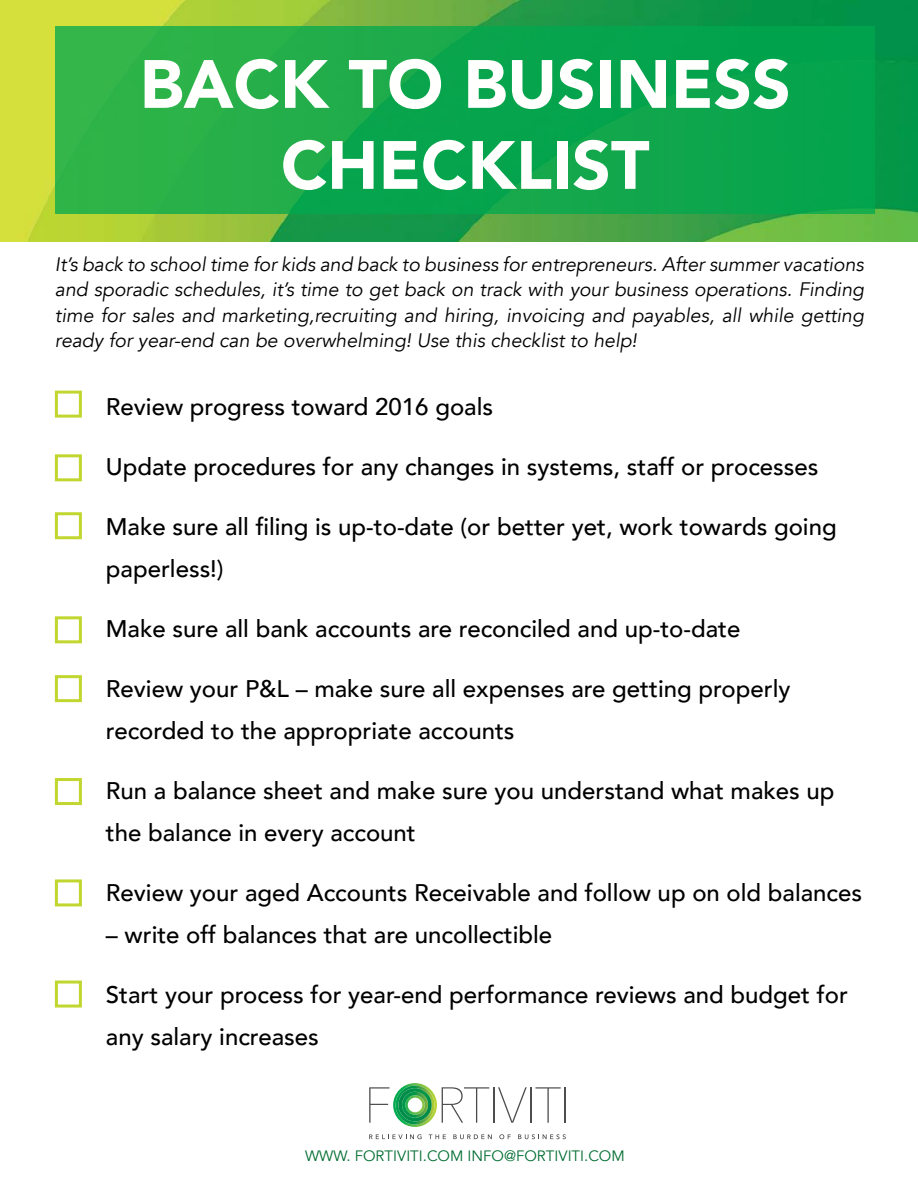
<style>
.page{position:relative;width:918px;height:1188px;background:#fff}
.page>*{position:absolute;margin:0;border:0;box-sizing:border-box;transform-origin:0 0}
.t1{font:900 67.5px/81px "Avenir";color:#fffffe;text-align:center}
.t2{font:500 24px/42px "Avenir";color:#000}
.t3{font:italic 19.5px/25.5px "Avenir";color:#000;text-align:justify}
.t4{font:15px "Avenir";color:#006d31}
</style>
<div class="page">
<div style="left:55px;top:391px;width:27px;height:27px;background:#fff;border:3px solid #c1d72f"></div>
<div style="left:55px;top:454px;width:27px;height:27px;background:#fff;border:3px solid #c1d72f"></div>
<div style="left:55px;top:512px;width:27px;height:27px;background:#fff;border:3px solid #c1d72f"></div>
<div style="left:55px;top:616px;width:27px;height:27px;background:#fff;border:3px solid #c1d72f"></div>
<div style="left:55px;top:675px;width:27px;height:27px;background:#fff;border:3px solid #c1d72f"></div>
<div style="left:55px;top:778px;width:27px;height:27px;background:#fff;border:3px solid #c1d72f"></div>
<div style="left:55px;top:879px;width:27px;height:27px;background:#fff;border:3px solid #c1d72f"></div>
<div style="left:55px;top:981px;width:27px;height:27px;background:#fff;border:3px solid #c1d72f"></div>
<img style="left:0;top:0;width:918px;height:241px">
<svg style="left:55px;top:26px;width:820px;height:187px"></svg>
<svg style="left:369px;top:1083px;width:120px;height:44px"></svg>
<hr style="left:493px;top:1087px;width:1px;height:36px;background:#4d4d4f">
<svg style="left:498px;top:1087px;width:29px;height:36px"></svg>
<hr style="left:530px;top:1087px;width:2px;height:36px;background:#4d4d4f">
<hr style="left:564px;top:1087px;width:1px;height:36px;background:#4d4d4f">
<svg style="left:535px;top:1087px;width:26px;height:36px"></svg>
<svg style="left:369px;top:1134px;width:53px;height:5px"></svg>
<svg style="left:429px;top:1134px;width:17px;height:5px"></svg>
<svg style="left:453px;top:1134px;width:39px;height:5px"></svg>
<svg style="left:499px;top:1134px;width:12px;height:5px"></svg>
<svg style="left:518px;top:1134px;width:48px;height:5px"></svg>
<h1 class="t1" style="left:140px;top:42px;width:653px">BACK TO BUSINESS<br>CHECKLIST</h1>
<p class="t3" style="left:55px;top:251px;width:811px">It’s back to school time for kids and back to business for entrepreneurs. After summer vacations and sporadic schedules, it’s time to get back on track with your business operations. Finding time for sales and marketing,recruiting and hiring, invoicing and payables, all while getting ready for year-end can be overwhelming! Use this checklist to help!</p>
<p class="t2" style="left:106px;top:384px;width:389px">Review progress toward 2016 goals</p>
<p class="t2" style="left:106px;top:444px;width:714px">Update procedures for any changes in systems, staff or processes</p>
<p class="t2" style="left:106px;top:504px;width:732px">Make sure all filing is up-to-date (or better yet, work towards going paperless!)</p>
<p class="t2" style="left:106px;top:606px;width:636px">Make sure all bank accounts are reconciled and up-to-date</p>
<p class="t2" style="left:106px;top:666px;width:686px">Review your P&amp;L – make sure all expenses are getting properly recorded to the appropriate accounts</p>
<p class="t2" style="left:106px;top:768px;width:730px">Run a balance sheet and make sure you understand what makes up the balance in every account</p>
<p class="t2" style="left:106px;top:870px;width:758px">Review your aged Accounts Receivable and follow up on old balances</p>
<p class="t2" style="left:106px;top:912px;width:448px">– write off balances that are uncollectible</p>
<p class="t2" style="left:106px;top:972px;width:744px">Start your process for year-end performance reviews and budget for any salary increases</p>
<p class="t4" style="left:305px;top:1147px;width:321px">WWW. FORTIVITI.COM INFO@FORTIVITI.COM</p>
</div>
